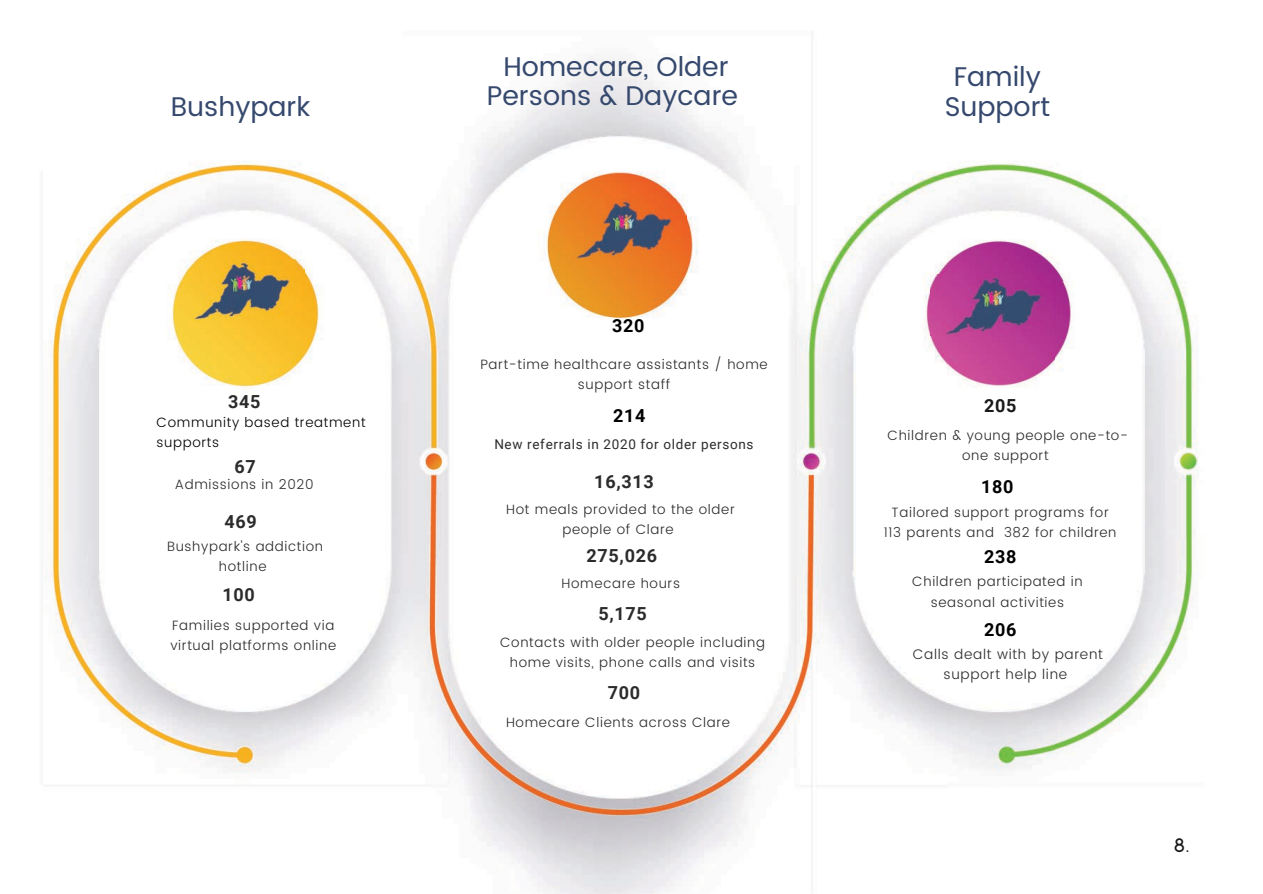
<style>
.page{position:relative;width:1263px;height:894px;background:#fff}
.page>*{position:absolute;margin:0;border:0;box-sizing:border-box;transform-origin:0 0}
.t1{font:27px/29.2px "Poppins";color:#35486d;text-align:center}
.t2{font:600 21px "Kiona";color:#191919}
.t3{font:700 18px "Roboto";letter-spacing:.04em;color:#2b2b2b}
.t4{font:700 18px "Roboto";letter-spacing:.04em;color:#000}
.t5{font:700 18px "Roboto";color:#191919}
.t6{font:300 13.8px/20.2px "Poppins";letter-spacing:.05em;color:#2b2b2b;text-align:center}
.t7{font:300 13.5px/20.2px "Poppins";letter-spacing:.05em;color:#2b2b2b;text-align:center}
.t8{font:13.5px "Roboto";letter-spacing:.05em;color:#2b2b2b}
.t9{font:300 13.5px/20.2px "Poppins";letter-spacing:.05em;color:#000}
</style>
<div class="page">
<img style="left:42px;top:57px;width:589px;height:580px">
<img style="left:631px;top:36px;width:316px;height:857px">
<img style="left:947px;top:163px;width:231px;height:118px">
<img style="left:1054px;top:281px;width:145px;height:479px">
<img style="left:947px;top:335px;width:107px;height:436px">
<img style="left:43px;top:637px;width:590px;height:256px">
<img style="left:179px;top:260px;width:125px;height:60px">
<img style="left:561px;top:198px;width:125px;height:61px">
<img style="left:931px;top:274px;width:125px;height:61px">
<h1 class="t1" style="left:487px;top:52px;width:253px">Homecare, Older<br>Persons &amp; Daycare</h1>
<h1 class="t1" style="left:954px;top:62px;width:88px">Family</h1>
<h1 class="t1" style="left:171px;top:92px;width:141px">Bushypark</h1>
<h1 class="t1" style="left:945px;top:92px;width:107px">Support</h1>
<h3 class="t3" style="left:228px;top:391px;width:34px">345</h3>
<p class="t9" style="left:157px;top:412px;width:211px">Community based treatment supports</p>
<h3 class="t3" style="left:234px;top:456px;width:23px">67</h3>
<p class="t7" style="left:175px;top:474px;width:140px">Admissions in 2020</p>
<h3 class="t3" style="left:224px;top:510px;width:34px">469</h3>
<p class="t7" style="left:167px;top:535px;width:158px">Bushypark's addiction hotline</p>
<h3 class="t3" style="left:222px;top:584px;width:34px">100</h3>
<p class="t7" style="left:170px;top:615px;width:167px;text-align:left">Families supported via virtual platforms online</p>
<h3 class="t4" style="left:612px;top:315px;width:34px">320</h3>
<p class="t7" style="left:480px;top:354px;width:289px">Part-time healthcare assistants / home support staff</p>
<h3 class="t4" style="left:613px;top:405px;width:34px">214</h3>
<p class="t8" style="left:494px;top:437px;width:261px">New referrals in 2020 for older persons</p>
<h3 class="t3" style="left:594px;top:470px;width:61px">16,313</h3>
<p class="t7" style="left:506px;top:498px;width:230px">Hot meals provided to the older people of Clare</p>
<h3 class="t3" style="left:586px;top:545px;width:72px">275,026</h3>
<p class="t7" style="left:562px;top:573px;width:120px">Homecare hours</p>
<h3 class="t3" style="left:598px;top:603px;width:50px">5,175</h3>
<p class="t7" style="left:500px;top:632px;width:267px">Contacts with older people including home visits, phone calls and visits</p>
<h3 class="t3" style="left:608px;top:681px;width:34px">700</h3>
<p class="t7" style="left:506px;top:711px;width:226px">Homecare Clients across Clare</p>
<h3 class="t5" style="left:984px;top:395px;width:34px">205</h3>
<p class="t7" style="left:887px;top:425px;width:242px">Children &amp; young people one-to&shy;one support</p>
<h3 class="t4" style="left:981px;top:475px;width:34px">180</h3>
<p class="t7" style="left:884px;top:502px;width:234px">Tailored support programs for<br>113 parents and 382 for children</p>
<h3 class="t4" style="left:984px;top:546px;width:34px">238</h3>
<p class="t7" style="left:912px;top:571px;width:172px">Children participated in seasonal activities</p>
<h3 class="t4" style="left:984px;top:619px;width:34px">206</h3>
<p class="t6" style="left:913px;top:643px;width:192px">Calls dealt with by parent support help line</p>
<h2 class="t2" style="left:1173px;top:830px;width:18px">8.</h2>
</div>
